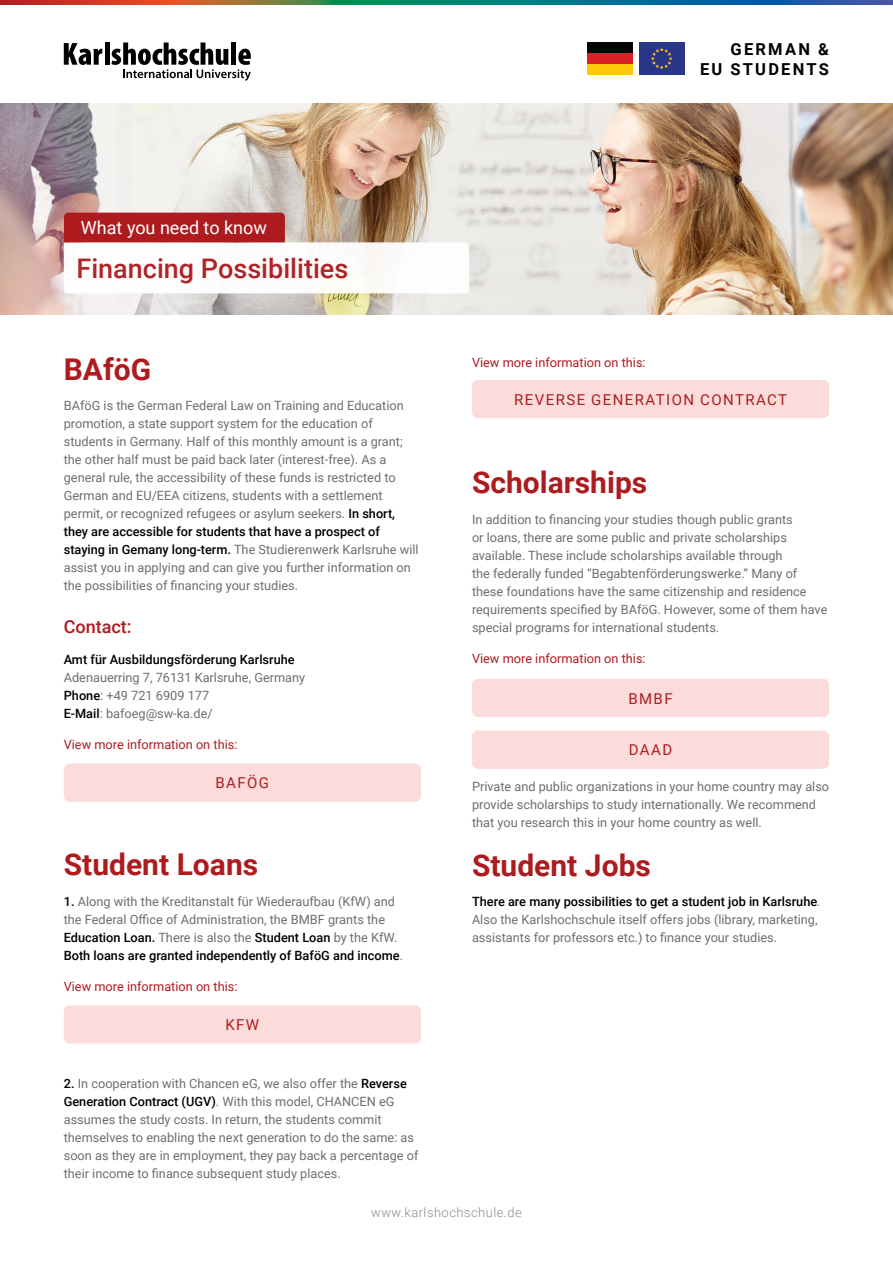
<style>
.page{position:relative;width:893px;height:1263px;background:#fff}
.page>*{position:absolute;margin:0;border:0;box-sizing:border-box;transform-origin:0 0}
.t1{font:700 30px "Roboto";color:#ae1b1f}
.t2{font:500 27px "Roboto";color:#ae1b1f}
.P_Above_Headline_Hea{font:18px "Roboto";color:#fff}
.t3{font:500 18px "Roboto";color:#ae1b1f}
.t4{font:700 16.5px/19.8px "Roboto";letter-spacing:.135em;color:#000;text-align:right}
.P_Button{font:15px "Roboto";letter-spacing:.095em;color:#ae1b1f}
.t5{font:300 12.9px "Roboto";letter-spacing:.04em;color:#888a8d}
.t6{font:12.75px/18px "Roboto";color:#6d6e71}
.P_Above_Button{font:12.75px "Roboto";color:#ae1b1f}
.s1{font-weight:500;color:#000}
</style>
<div class="page">
<svg style="left:64px;top:43px;width:38px;height:22px"></svg>
<div style="left:105px;top:43px;width:5px;height:22px;background:#000"></div>
<svg style="left:111px;top:43px;width:140px;height:38px"></svg>
<svg style="left:0;top:0;width:893px;height:4px;background:#476667"></svg>
<div style="left:639px;top:43px;width:45px;height:32px;background:#293687"></div>
<svg style="left:651px;top:48px;width:21px;height:21px"></svg>
<div style="left:587px;top:64px;width:45px;height:11px;background:#ffc907"></div>
<div style="left:587px;top:43px;width:45px;height:10px;background:#020403"></div>
<div style="left:587px;top:53px;width:45px;height:11px;background:#da1f26"></div>
<div style="left:64px;top:763px;width:357px;height:39px;background:#fcdcdb;border-radius:6px"></div>
<div style="left:64px;top:1005px;width:357px;height:38px;background:#fcdcdb;border-radius:6px"></div>
<div style="left:472px;top:380px;width:357px;height:38px;background:#fcdcdb;border-radius:6px"></div>
<div style="left:472px;top:679px;width:357px;height:38px;background:#fcdcdb;border-radius:6px"></div>
<div style="left:472px;top:730px;width:357px;height:39px;background:#fcdcdb;border-radius:6px"></div>
<img style="left:0;top:104px;width:893px;height:210px">
<svg style="left:64px;top:213px;width:405px;height:80px"></svg>
<p class="t4" style="left:700px;top:39px;width:130px">GERMAN &amp;<br>EU STUDENTS</p>
<p class="P_Above_Headline_Hea" style="left:81px;top:215px;width:187px">What you need to know</p>
<h2 class="t2" style="left:77px;top:249px;width:273px">Financing Possibilities</h2>
<h3 class="t1" style="left:64px;top:348px;width:89px">BAföG</h3>
<p class="t6" style="left:64px;top:396px;width:356px">BAföG is the German Federal Law on Training and Education promotion, a state support system for the education of students in Germany. Half of this monthly amount is a grant; the other half must be paid back later (interest-free). As a general rule, the accessibility of these funds is restricted to German and EU/EEA citizens, students with a settlement permit, or recognized refugees or asylum seekers. <span class="s1">In short, they are accessible for students that have a prospect of staying in Gemany long-term.</span> The Studierenwerk Karlsruhe will assist you in applying and can give you further information on the possibilities of financing your studies.</p>
<h4 class="t3" style="left:64px;top:614px;width:69px">Contact:</h4>
<p class="t6" style="left:64px;top:650px;width:243px"><span class="s1">Amt für Ausbildungsförderung Karlsruhe </span>Adenauerring 7, 76131 Karlsruhe, Germany <span class="s1">Phone</span>: +49 721 6909 177<br><span class="s1">E-Mail</span>: bafoeg@sw-ka.de/</p>
<p class="P_Above_Button" style="left:64px;top:735px;width:175px">View more information on this:</p>
<p class="P_Button" style="left:215px;top:772px;width:55px">BAFÖG</p>
<h3 class="t1" style="left:64px;top:843px;width:196px">Student Loans</h3>
<p class="t6" style="left:64px;top:892px;width:341px"><span class="s1">1.</span> Along with the Kreditanstalt für Wiederaufbau (KfW) and the Federal Office of Administration, the BMBF grants the <span class="s1">Education Loan.</span> There is also the <span class="s1">Student Loan</span> by the KfW.<br><span class="s1">Both loans are granted independently of BaföG and income</span>.</p>
<p class="P_Above_Button" style="left:64px;top:977px;width:175px">View more information on this:</p>
<p class="P_Button" style="left:225px;top:1014px;width:35px">KFW</p>
<p class="t6" style="left:64px;top:1074px;width:356px"><span class="s1">2.</span> In cooperation with Chancen eG, we also offer the <span class="s1">Reverse Generation Contract (UGV)</span>. With this model, CHANCEN eG assumes the study costs. In return, the students commit themselves to enabling the next generation to do the same: as soon as they are in employment, they pay back a percentage of their income to finance subsequent study places.</p>
<p class="P_Above_Button" style="left:472px;top:353px;width:175px">View more information on this:</p>
<p class="P_Button" style="left:514px;top:389px;width:274px">REVERSE GENERATION CONTRACT</p>
<h3 class="t1" style="left:472px;top:461px;width:177px">Scholarships</h3>
<p class="t6" style="left:472px;top:510px;width:357px">In addition to financing your studies though public grants<br>or loans, there are some public and private scholarships available. These include scholarships available through<br>the federally funded “Begabtenförderungswerke.” Many of these foundations have the same citizenship and residence requirements specified by BAföG. However, some of them have special programs for international students.</p>
<p class="P_Above_Button" style="left:472px;top:649px;width:175px">View more information on this:</p>
<p class="P_Button" style="left:628px;top:688px;width:46px">BMBF</p>
<p class="P_Button" style="left:629px;top:739px;width:45px">DAAD</p>
<p class="t6" style="left:472px;top:777px;width:359px">Private and public organizations in your home country may also provide scholarships to study internationally. We recommend that you research this in your home country as well.</p>
<h3 class="t1" style="left:472px;top:844px;width:180px">Student Jobs</h3>
<p class="t6" style="left:472px;top:892px;width:350px"><span class="s1">There are many possibilities to get a student job in Karlsruhe</span>.<br>Also the Karlshochschule itself offers jobs (library, marketing, assistants for professors etc.) to finance your studies.</p>
<p class="t5" style="left:371px;top:1204px;width:152px">www.karlshochschule.de</p>
</div>
